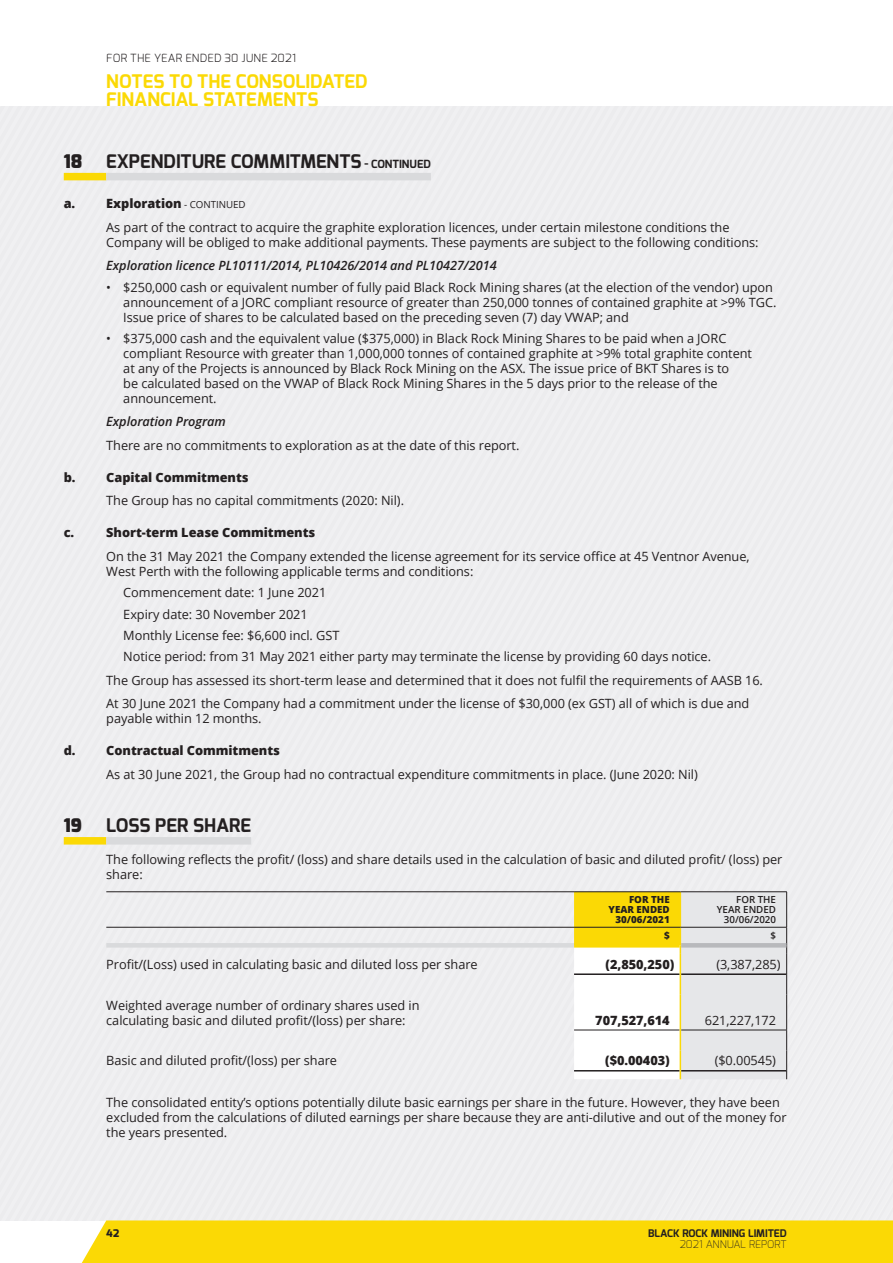
<style>
.page{position:relative;width:893px;height:1263px;background:#fff}
.page>*{position:absolute;margin:0;border:0;box-sizing:border-box;transform-origin:0 0}
.t1{font:700 18.75px "Exo";color:#231f20}
.t2{font:700 18.75px/18.8px "Exo";color:#fbd905}
.t3{font:900 18.75px "Exo";color:#231f20}
.t4{font:12.75px/15px "Open Sans";letter-spacing:-.005em;color:#231f20}
.t5{font:800 12.75px "Open Sans";letter-spacing:-.005em;color:#231f20}
.t6{font:italic 600 12.75px "Open Sans";letter-spacing:-.005em;color:#231f20}
.t7{font:300 11.25px "Exo";letter-spacing:.02em;color:#231f20}
.t8{font:700 10.5px "Exo";color:#231f20}
.t9{font:200 10.5px "Exo";color:#231f20}
.t10{font:800 10.5px "Exo";color:#231f20}
.t11{font:800 9.75px/9.8px "Open Sans";color:#231f20;text-align:right}
.t12{font:600 9.75px/9.8px "Open Sans";color:#231f20;text-align:right}
.s1{font-size:11.25px}
.s2{font-weight:800}
.s3{font-size:9.75px}
</style>
<div class="page">
<div style="left:69px;top:106px;width:5px;height:1114px;background:#eeeef0"></div>
<div style="left:61px;top:106px;width:8px;height:1114px;background:#eeeef0"></div>
<div style="left:52px;top:106px;width:9px;height:1114px;background:#eeeef0"></div>
<div style="left:44px;top:106px;width:8px;height:1114px;background:#eeeef0"></div>
<div style="left:35px;top:106px;width:9px;height:1114px;background:#eeeef0"></div>
<div style="left:0;top:106px;width:35px;height:1114px;background:#eeeef0"></div>
<div style="left:64px;top:173px;width:42px;height:7px;background:#fbd905"></div>
<div style="left:64px;top:837px;width:42px;height:7px;background:#fbd905"></div>
<div style="left:74px;top:106px;width:819px;height:1157px;background:#eeedef"></div>
<hr style="left:574px;top:891px;width:106px;height:1px;background:#231f20">
<hr style="left:680px;top:891px;width:107px;height:1px;background:#231f20">
<hr style="left:574px;top:927px;width:106px;height:1px;background:#231f20">
<hr style="left:680px;top:927px;width:107px;height:1px;background:#231f20">
<p class="t7" style="left:106px;top:51px;width:191px">FOR THE YEAR ENDED 30 JUNE 2021</p>
<h1 class="t2" style="left:106px;top:71px;width:263px">NOTES TO THE CONSOLIDATED<br>FINANCIAL STATEMENTS</h1>
<h1 class="t3" style="left:64px;top:149px;width:20px">18</h1>
<h1 class="t1" style="left:106px;top:149px;width:326px">EXPENDITURE COMMITMENTS <span class="s1">- CONTINUED</span></h1>
<p class="t5" style="left:64px;top:194px;width:13px">a.</p>
<p class="t4" style="left:106px;top:191px;width:625px;line-height:23.5px"><span class="s2">Exploration</span> <span class="s3">- CONTINUED<br></span>As part of the contract to acquire the graphite exploration licences, under certain milestone conditions the</p>
<p class="t4" style="left:106px;top:234px;width:654px">Company will be obliged to make additional payments. These payments are subject to the following conditions:</p>
<p class="t6" style="left:106px;top:257px;width:392px">Exploration licence PL10111/2014, PL10426/2014 and PL10427/2014</p>
<p class="t4" style="left:123px;top:279px;width:655px;text-indent:-17px">• $250,000 cash or equivalent number of fully paid Black Rock Mining shares (at the election of the vendor) upon announcement of a JORC compliant resource of greater than 250,000 tonnes of contained graphite at &gt;9% TGC.<br>Issue price of shares to be calculated based on the preceding seven (7) day VWAP; and</p>
<p class="t4" style="left:123px;top:330px;width:630px;text-indent:-17px">• $375,000 cash and the equivalent value ($375,000) in Black Rock Mining Shares to be paid when a JORC compliant Resource with greater than 1,000,000 tonnes of contained graphite at &gt;9% total graphite content at any of the Projects is announced by Black Rock Mining on the ASX. The issue price of BKT Shares is to<br>be calculated based on the VWAP of Black Rock Mining Shares in the 5 days prior to the release of the announcement.</p>
<p class="t6" style="left:106px;top:413px;width:121px">Exploration Program</p>
<p class="t4" style="left:106px;top:437px;width:415px">There are no commitments to exploration as at the date of this report.</p>
<p class="t5" style="left:64px;top:468px;width:13px">b.</p>
<p class="t5" style="left:106px;top:468px;width:144px">Capital Commitments</p>
<p class="t4" style="left:106px;top:493px;width:299px">The Group has no capital commitments (2020: Nil).</p>
<p class="t5" style="left:64px;top:523px;width:12px">c.</p>
<p class="t5" style="left:106px;top:523px;width:210px">Short-term Lease Commitments</p>
<p class="t4" style="left:106px;top:548px;width:645px">On the 31 May 2021 the Company extended the license agreement for its service office at 45 Ventnor Avenue,<br>West Perth with the following applicable terms and conditions:</p>
<p class="t4" style="left:123px;top:582px;width:589px;line-height:21.5px">Commencement date: 1 June 2021<br>Expiry date: 30 November 2021<br>Monthly License fee: $6,600 incl. GST<br>Notice period: from 31 May 2021 either party may terminate the license by providing 60 days notice.</p>
<p class="t4" style="left:106px;top:668px;width:658px;line-height:23.5px">The Group has assessed its short-term lease and determined that it does not fulfil the requirements of AASB 16.<br>At 30 June 2021 the Company had a commitment under the license of $30,000 (ex GST) all of which is due and</p>
<p class="t4" style="left:106px;top:711px;width:157px">payable within 12 months.</p>
<p class="t5" style="left:64px;top:741px;width:13px">d.</p>
<p class="t5" style="left:106px;top:741px;width:175px">Contractual Commitments</p>
<p class="t4" style="left:106px;top:766px;width:593px">As at 30 June 2021, the Group had no contractual expenditure commitments in place. (June 2020: Nil)</p>
<h1 class="t3" style="left:64px;top:813px;width:20px">19</h1>
<h1 class="t1" style="left:106px;top:813px;width:146px">LOSS PER SHARE</h1>
<p class="t4" style="left:106px;top:851px;width:678px">The following reflects the profit/ (loss) and share details used in the calculation of basic and diluted profit/ (loss) per share:</p>
<p class="t11" style="left:609px;top:894px;width:63px">FOR THE<br>YEAR ENDED<br>30/06/2021</p>
<p class="t12" style="left:717px;top:895px;width:61px">FOR THE<br>YEAR ENDED<br>30/06/2020</p>
<p class="t11" style="left:664px;top:930px;width:7px">$</p>
<p class="t12" style="left:770px;top:930px;width:7px">$</p>
<p class="t4" style="left:106px;top:956px;width:373px">Profit/(Loss) used in calculating basic and diluted loss per share</p>
<p class="t5" style="left:606px;top:954px;width:70px">(2,850,250)</p>
<p class="t4" style="left:716px;top:956px;width:66px">(3,387,285)</p>
<p class="t4" style="left:106px;top:997px;width:315px">Weighted average number of ordinary shares used in calculating basic and diluted profit/(loss) per share:</p>
<p class="t5" style="left:595px;top:1010px;width:76px">707,527,614</p>
<p class="t4" style="left:705px;top:1012px;width:73px">621,227,172</p>
<p class="t4" style="left:106px;top:1053px;width:232px">Basic and diluted profit/(loss) per share</p>
<p class="t5" style="left:605px;top:1051px;width:66px">($0.00403)</p>
<p class="t4" style="left:715px;top:1053px;width:63px">($0.00545)</p>
<p class="t4" style="left:106px;top:1094px;width:682px">The consolidated entity’s options potentially dilute basic earnings per share in the future. However, they have been excluded from the calculations of diluted earnings per share because they are anti-dilutive and out of the money for the years presented.</p>
<p class="t10" style="left:106px;top:1226px;width:14px">42</p>
<p class="t8" style="left:648px;top:1226px;width:140px">BLACK ROCK MINING LIMITED</p>
<p class="t9" style="left:680px;top:1237px;width:108px">2021 ANNUAL REPORT</p>
</div>
